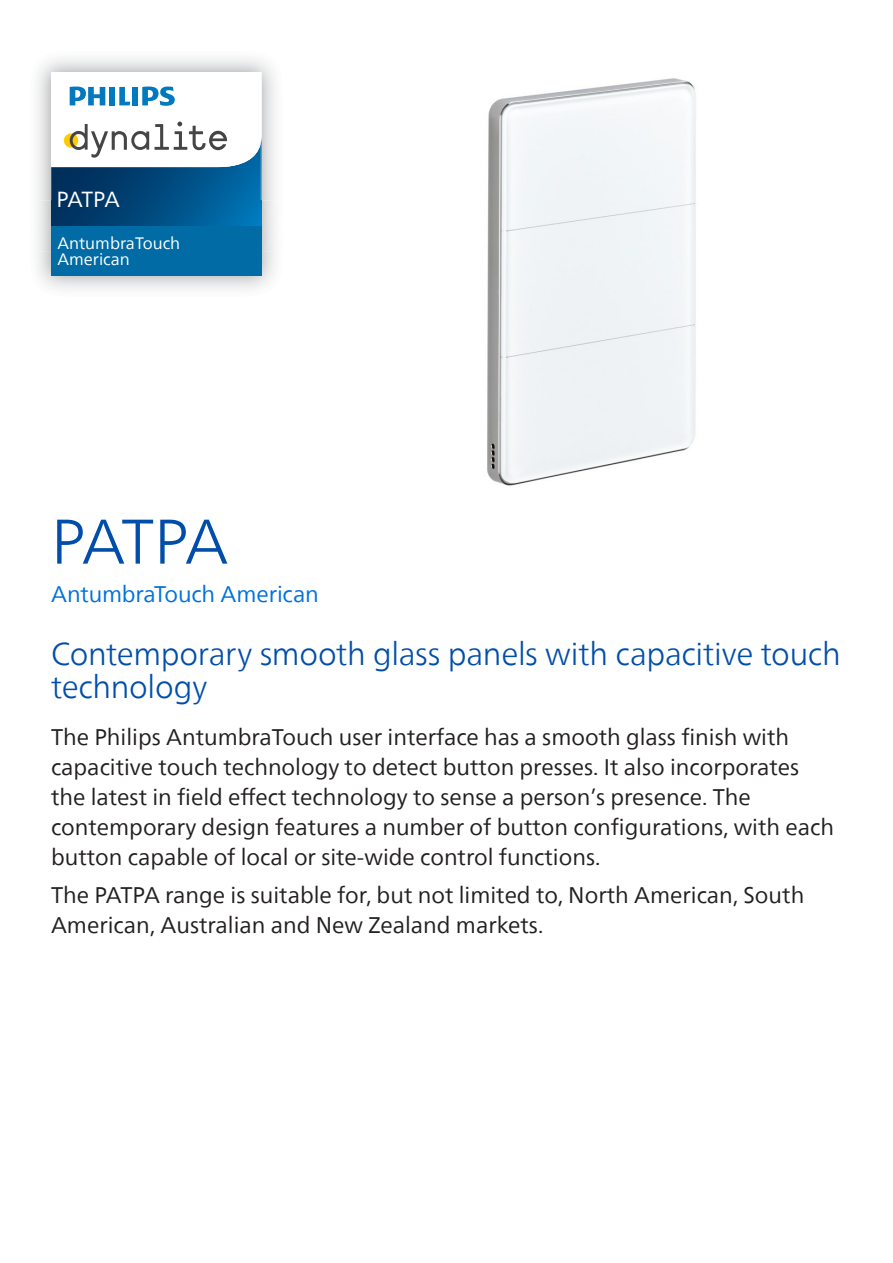
<style>
.page{position:relative;width:893px;height:1263px;background:#fff}
.page>*{position:absolute;margin:0;border:0;box-sizing:border-box;transform-origin:0 0}
.Cover_Product_Name__42pt{font:300 63px "Neue Frutiger World";letter-spacing:-.05em;color:#004eaa}
.Cover_Wow_Statement__22pt{font:300 31.5px/33px "Neue Frutiger World";letter-spacing:-.01em;color:#004eaa}
.Cover_Overview__15pt{font:22.5px/30px "Neue Frutiger World";color:#231f20}
.Cover_Product_Identifier__15pt{font:22.5px "Neue Frutiger World";letter-spacing:-.01em;color:#0072da}
.Shape_-_Name{font:21.75px "Neue Frutiger World";letter-spacing:-.05em;color:#fff}
.Shape_-_Type{font:16.5px/16.5px "Neue Frutiger World";color:#fff}
</style>
<div class="page">
<img style="left:37px;top:58px;width:239px;height:232px">
<img style="left:37px;top:200px;width:14px;height:51px">
<svg style="left:51px;top:72px;width:211px;height:203px"></svg>
<img style="left:487px;top:78px;width:209px;height:408px">
<p class="Shape_-_Name" style="left:56px;top:182px;width:65px">PATPA</p>
<p class="Shape_-_Type" style="left:57px;top:235px;width:124px">AntumbraTouch<br>American</p>
<p class="Cover_Product_Name__42pt" style="left:51px;top:492px;width:179px">PATPA</p>
<p class="Cover_Product_Identifier__15pt" style="left:51px;top:577px;width:269px">AntumbraTouch American</p>
<p class="Cover_Wow_Statement__22pt" style="left:51px;top:638px;width:791px">Contemporary smooth glass panels with capacitive touch technology</p>
<p class="Cover_Overview__15pt" style="left:51px;top:722px;width:784px">The Philips AntumbraTouch user interface has a smooth glass finish with capacitive touch technology to detect button presses. It also incorporates the latest in field effect technology to sense a person’s presence. The contemporary design features a number of button configurations, with each button capable of local or site-wide control functions.</p>
<p class="Cover_Overview__15pt" style="left:51px;top:881px;width:755px">The PATPA range is suitable for, but not limited to, North American, South<br>American, Australian and New Zealand markets.</p>
</div>
